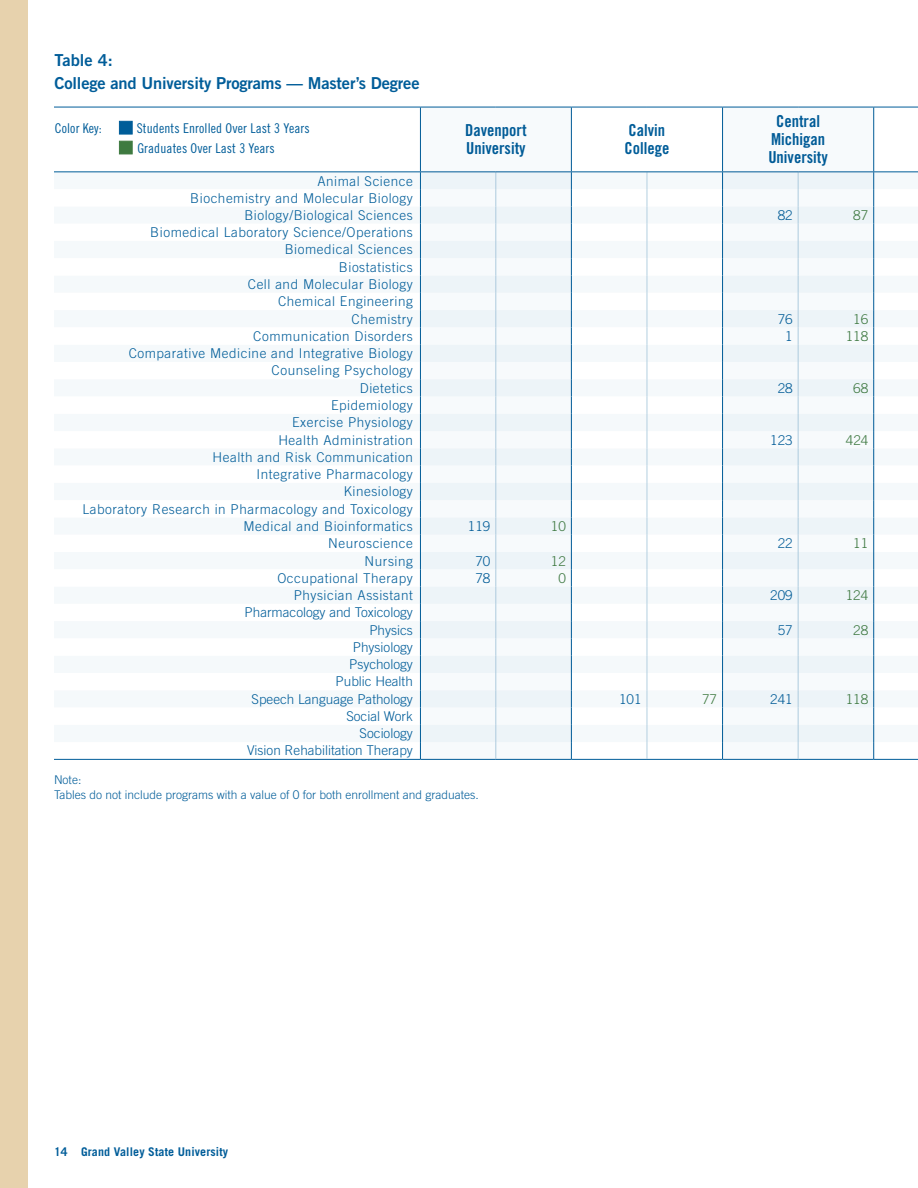
<style>
.page{position:relative;width:918px;height:1188px;background:#fff}
.page>*{position:absolute;margin:0;border:0;box-sizing:border-box;transform-origin:0 0}
.t1{font:16.5px/18px "Trade Gothic LT Std Bd Cn 20";color:#005d99}
.t2{font:16.5px/23.4px "Trade Gothic LT Std Bd 2";letter-spacing:-.01em;color:#005d99}
.t3{font:300 13.5px/17.2px "Trade Gothic LT Std";letter-spacing:.04em;color:#005d99;text-align:right}
.t4{font:300 13.5px/17.2px "Trade Gothic LT Std";color:#005d99;text-align:right}
.t5{font:13.5px/19.5px "Trade Gothic LT Std Cn 18";letter-spacing:.01em;color:#005d99}
.t6{font:300 13.5px "Trade Gothic LT Std";color:#3e7a40}
.t7{font:300 12px "Trade Gothic LT Std";color:#005d99}
.t8{font:700 12px "Trade Gothic LT Std";letter-spacing:.01em;color:#005d99}
</style>
<div class="page">
<div style="left:420px;top:107px;width:151px;height:652px;background:#f7fafc"></div>
<div style="left:723px;top:107px;width:151px;height:651px;background:#f7fafc"></div>
<div style="left:0;top:0;width:27px;height:1188px;background:#e7d2ad"></div>
<svg style="left:54px;top:293px;width:864px;height:466px"></svg>
<svg style="left:420px;top:172px;width:1px;height:587px"></svg>
<svg style="left:571px;top:172px;width:1px;height:587px"></svg>
<svg style="left:722px;top:172px;width:1px;height:587px"></svg>
<svg style="left:873px;top:172px;width:1px;height:587px"></svg>
<hr style="left:54px;top:759px;width:366px;height:1px;background:#005d99">
<hr style="left:420px;top:759px;width:76px;height:1px;background:#005d99">
<hr style="left:496px;top:759px;width:75px;height:1px;background:#005d99">
<hr style="left:571px;top:759px;width:76px;height:1px;background:#005d99">
<hr style="left:647px;top:759px;width:76px;height:1px;background:#005d99">
<hr style="left:723px;top:759px;width:75px;height:1px;background:#005d99">
<hr style="left:798px;top:759px;width:76px;height:1px;background:#005d99">
<hr style="left:874px;top:759px;width:44px;height:1px;background:#005d99">
<svg style="left:495px;top:172px;width:1px;height:587px"></svg>
<svg style="left:647px;top:172px;width:1px;height:587px"></svg>
<svg style="left:798px;top:172px;width:1px;height:587px"></svg>
<hr style="left:54px;top:107px;width:366px;height:1px;background:#005d99">
<hr style="left:420px;top:107px;width:76px;height:1px;background:#005d99">
<hr style="left:420px;top:107px;width:1px;height:64px;background:#005d99">
<hr style="left:496px;top:107px;width:75px;height:1px;background:#005d99">
<hr style="left:571px;top:107px;width:76px;height:1px;background:#005d99">
<hr style="left:571px;top:107px;width:1px;height:64px;background:#005d99">
<hr style="left:647px;top:107px;width:76px;height:1px;background:#005d99">
<hr style="left:723px;top:107px;width:75px;height:1px;background:#005d99">
<hr style="left:722px;top:107px;width:1px;height:64px;background:#005d99">
<hr style="left:798px;top:107px;width:76px;height:1px;background:#005d99">
<hr style="left:874px;top:107px;width:44px;height:1px;background:#005d99">
<hr style="left:873px;top:107px;width:1px;height:64px;background:#005d99">
<hr style="left:54px;top:171px;width:366px;height:1px;background:#005d99">
<hr style="left:420px;top:171px;width:76px;height:1px;background:#005d99">
<hr style="left:496px;top:171px;width:75px;height:1px;background:#005d99">
<hr style="left:571px;top:171px;width:76px;height:1px;background:#005d99">
<hr style="left:647px;top:171px;width:76px;height:1px;background:#005d99">
<hr style="left:723px;top:171px;width:75px;height:1px;background:#005d99">
<hr style="left:798px;top:171px;width:76px;height:1px;background:#005d99">
<hr style="left:874px;top:171px;width:44px;height:1px;background:#005d99">
<div style="left:119px;top:141px;width:14px;height:13px;background:#3e7a40;border:1px solid #3e7a40"></div>
<div style="left:119px;top:121px;width:14px;height:13px;background:#005d99;border:1px solid #005d99"></div>
<p class="t2" style="left:55px;top:48px;width:367px">Table 4:<br>College and University Programs — Master’s Degree</p>
<p class="t5" style="left:55px;top:118px;width:49px">Color Key:</p>
<p class="t5" style="left:137px;top:118px;width:175px">Students Enrolled Over Last 3 Years<br>Graduates Over Last 3 Years</p>
<p class="t3" style="left:190px;top:172px;width:224px">Animal Science<br>Biochemistry and Molecular Biology<br>Biology/Biological Sciences</p>
<p class="t3" style="left:150px;top:224px;width:264px">Biomedical Laboratory Science/Operations<br>Biomedical Sciences<br>Biostatistics<br>Cell and Molecular Biology<br>Chemical Engineering<br>Chemistry</p>
<p class="t1" style="left:465px;top:121px;width:63px">Davenport<br>University</p>
<p class="t1" style="left:625px;top:121px;width:46px">Calvin<br>College</p>
<p class="t1" style="left:768px;top:112px;width:61px;text-align:center">Central<br>Michigan<br>University</p>
<p class="t3" style="left:778px;top:206px;width:17px">82</p>
<p class="t6" style="left:853px;top:207px;width:17px">87</p>
<p class="t3" style="left:778px;top:310px;width:17px">76</p>
<p class="t6" style="left:853px;top:311px;width:17px">16</p>
<p class="t3" style="left:253px;top:327px;width:161px">Communication Disorders</p>
<p class="t3" style="left:785px;top:327px;width:9px">1</p>
<p class="t6" style="left:846px;top:328px;width:24px">118</p>
<p class="t3" style="left:129px;top:345px;width:286px">Comparative Medicine and Integrative Biology<br>Counseling Psychology<br>Dietetics</p>
<p class="t3" style="left:778px;top:379px;width:17px">28</p>
<p class="t6" style="left:853px;top:380px;width:17px">68</p>
<p class="t3" style="left:278px;top:396px;width:136px">Epidemiology<br>Exercise Physiology<br>Health Administration</p>
<p class="t3" style="left:82px;top:448px;width:332px">Health and Risk Communication<br>Integrative Pharmacology<br>Kinesiology<br>Laboratory Research in Pharmacology and Toxicology<br>Medical and Bioinformatics</p>
<p class="t3" style="left:468px;top:517px;width:24px">119</p>
<p class="t6" style="left:551px;top:518px;width:17px">10</p>
<p class="t3" style="left:770px;top:431px;width:24px">123</p>
<p class="t6" style="left:846px;top:432px;width:24px">424</p>
<p class="t3" style="left:328px;top:535px;width:86px">Neuroscience</p>
<p class="t3" style="left:778px;top:535px;width:17px">22</p>
<p class="t6" style="left:853px;top:535px;width:17px">11</p>
<p class="t3" style="left:365px;top:552px;width:50px">Nursing</p>
<p class="t3" style="left:475px;top:552px;width:17px">70</p>
<p class="t6" style="left:551px;top:553px;width:17px">12</p>
<p class="t3" style="left:277px;top:569px;width:137px">Occupational Therapy</p>
<p class="t3" style="left:475px;top:569px;width:17px">78</p>
<p class="t6" style="left:558px;top:570px;width:9px">0</p>
<p class="t3" style="left:294px;top:586px;width:121px">Physician Assistant</p>
<p class="t3" style="left:770px;top:586px;width:24px">209</p>
<p class="t6" style="left:846px;top:587px;width:24px">124</p>
<p class="t4" style="left:245px;top:604px;width:170px">Pharmacology and Toxicology<br>Physics</p>
<p class="t3" style="left:778px;top:621px;width:17px">57</p>
<p class="t6" style="left:853px;top:622px;width:17px">28</p>
<p class="t4" style="left:252px;top:638px;width:163px">Physiology<br>Psychology<br>Public Health<br>Speech Language Pathology</p>
<p class="t4" style="left:247px;top:707px;width:167px">Social Work<br>Sociology<br>Vision Rehabilitation Therapy</p>
<p class="t7" style="left:54px;top:773px;width:29px">Note:</p>
<p class="t7" style="left:54px;top:788px;width:426px">Tables do not include programs with a value of 0 for both enrollment and graduates.</p>
<p class="t8" style="left:54px;top:1145px;width:176px">14 Grand Valley State University</p>
<p class="t3" style="left:619px;top:690px;width:24px">101</p>
<p class="t6" style="left:702px;top:691px;width:17px">77</p>
<p class="t3" style="left:770px;top:690px;width:24px">241</p>
<p class="t6" style="left:846px;top:691px;width:24px">118</p>
</div>
